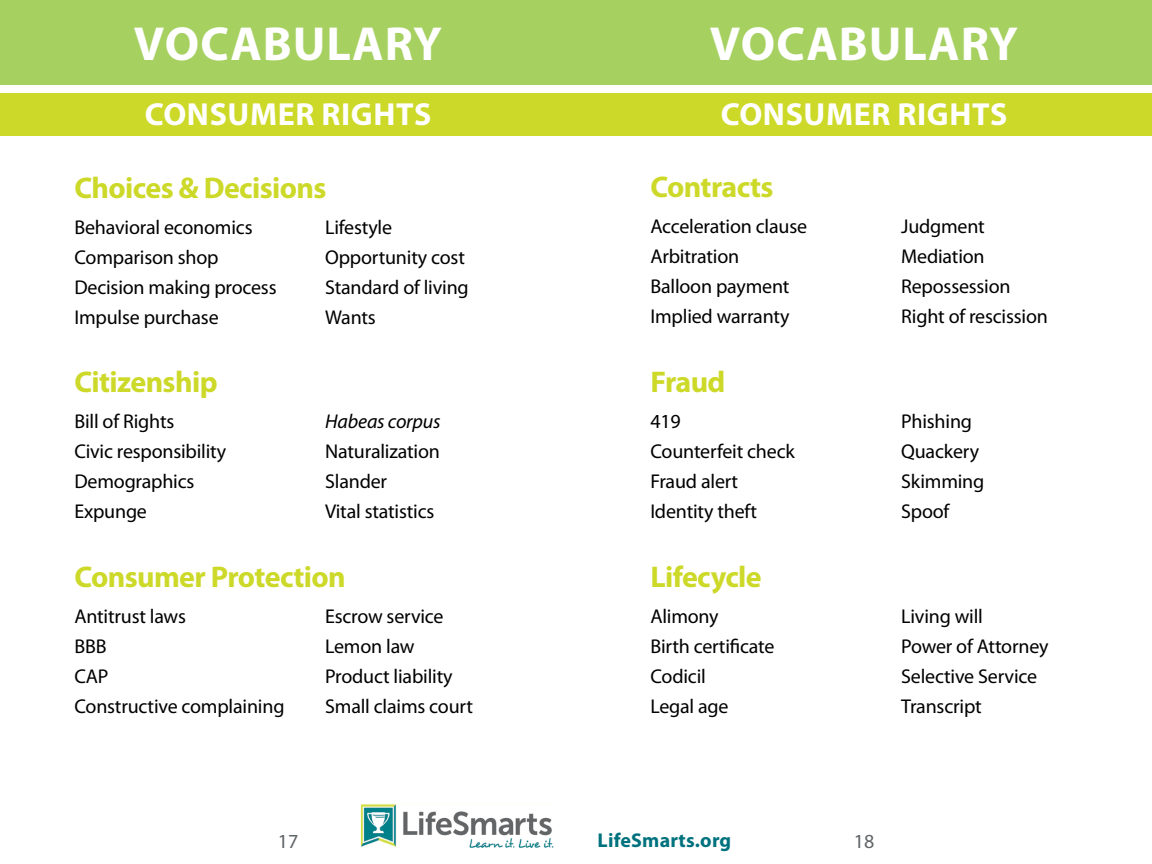
<style>
.page{position:relative;width:1152px;height:864px;background:#fff}
.page>*{position:absolute;margin:0;border:0;box-sizing:border-box;transform-origin:0 0}
.t1{font:700 48px "Myriad Pro";letter-spacing:.02em;color:#fff}
.t2{font:700 32px "Myriad Pro";letter-spacing:.02em;color:#fff}
.t3{font:700 30px "Myriad Pro";letter-spacing:-.02em;color:#cdd929}
.t4{font:20px/30px "Myriad Pro";letter-spacing:-.01em;color:#000}
.t5{font:700 20px "Myriad Pro";letter-spacing:.01em;color:#00727e}
.t6{font:italic 20px "Myriad Pro";letter-spacing:-.01em;color:#000}
.t7{font:20px "Myriad Pro";color:#606567}
</style>
<div class="page">
<img style="left:360px;top:804px;width:193px;height:44px">
<div style="left:0;top:90px;width:1152px;height:46px;background:#cdd929"></div>
<svg style="left:0;top:0;width:1152px;height:93px;background:#add46d"></svg>
<h1 class="t1" style="left:134px;top:12px;width:97px">vocab</h1>
<h1 class="t1" style="left:293px;top:12px;width:151px">ulary</h1>
<h2 class="t2" style="left:145px;top:93px;width:248px">Consumer Rights</h2>
<h3 class="t3" style="left:74px;top:168px;width:254px">Choices &amp; Decisions</h3>
<p class="t4" style="left:74px;top:212px;width:204px">Behavioral economics<br>Comparison shop<br>Decision making process<br>Impulse purchase</p>
<p class="t4" style="left:325px;top:212px;width:145px">Lifestyle<br>Opportunity cost<br>Standard of living<br>Wants</p>
<h3 class="t3" style="left:74px;top:362px;width:145px">Citizenship</h3>
<p class="t4" style="left:74px;top:406px;width:153px">Bill of Rights<br>Civic responsibility<br>Demographics<br>Expunge</p>
<p class="t6" style="left:325px;top:409px;width:117px">Habeas corpus</p>
<p class="t4" style="left:325px;top:436px;width:116px">Naturalization<br>Slander<br>Vital statistics</p>
<h3 class="t3" style="left:74px;top:557px;width:273px">Consumer Protection</h3>
<p class="t4" style="left:74px;top:601px;width:212px">Antitrust laws<br>BBB<br>CAP<br>Constructive complaining</p>
<p class="t4" style="left:325px;top:601px;width:149px">Escrow service<br>Lemon law<br>Product liability<br>Small claims court</p>
<h1 class="t1" style="left:710px;top:12px;width:97px">vocab</h1>
<h1 class="t1" style="left:869px;top:12px;width:151px">ulary</h1>
<h2 class="t2" style="left:721px;top:93px;width:248px">Consumer Rights</h2>
<h3 class="t3" style="left:650px;top:168px;width:125px">Contracts</h3>
<p class="t4" style="left:650px;top:211px;width:158px">Acceleration clause<br>Arbitration<br>Balloon payment<br>Implied warranty</p>
<p class="t4" style="left:901px;top:211px;width:148px">Judgment<br>Mediation<br>Repossession<br>Right of rescission</p>
<h3 class="t3" style="left:650px;top:363px;width:77px">Fraud</h3>
<p class="t4" style="left:650px;top:406px;width:146px">419<br>Counterfeit check<br>Fraud alert<br>Identity theft</p>
<p class="t4" style="left:901px;top:406px;width:85px">Phishing<br>Quackery<br>Skimming<br>Spoof</p>
<h3 class="t3" style="left:650px;top:557px;width:113px">Lifecycle</h3>
<p class="t4" style="left:650px;top:601px;width:126px">Alimony<br>Birth certificate<br>Codicil<br>Legal age</p>
<p class="t4" style="left:901px;top:601px;width:149px">Living will<br>Power of Attorney<br>Selective Service<br>Transcript</p>
<p class="t7" style="left:278px;top:829px;width:22px">17</p>
<p class="t5" style="left:598px;top:828px;width:135px">LifeSmarts.org</p>
<p class="t7" style="left:854px;top:829px;width:22px">18</p>
</div>
